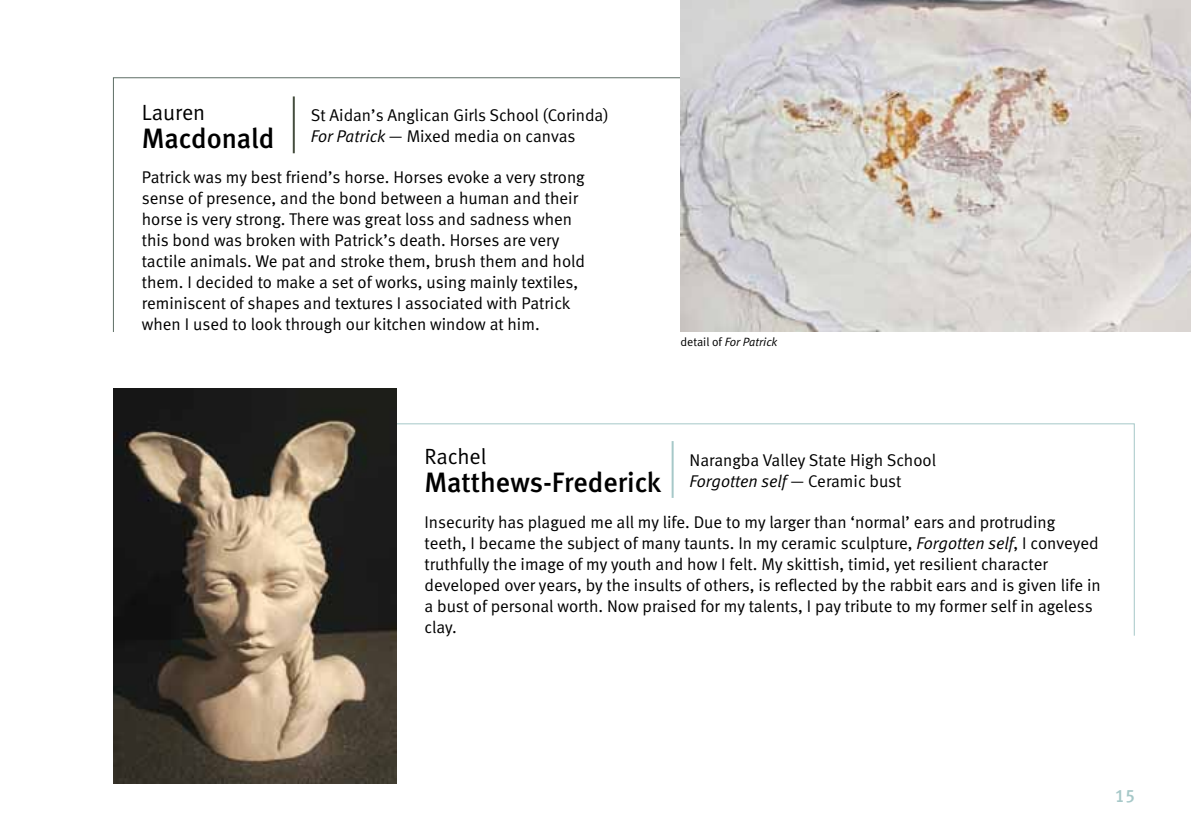
<style>
.page{position:relative;width:1191px;height:840px;background:#fff}
.page>*{position:absolute;margin:0;border:0;box-sizing:border-box;transform-origin:0 0}
.t1{font:28px "Meta Medium LF";color:#000}
.t2{font:22px "Meta Normal LF";color:#000}
.t3{font:18px "Meta Medium LF";color:#a6c8c8}
.t4{font:17px/21px "Meta Normal LF";color:#000}
.t5{font:italic 12px "Meta Normal LF";color:#000}
.s1{font-style:italic}
.s2{font-style:normal}
</style>
<div class="page">
<svg style="left:112px;top:77px;width:569px;height:255px"></svg>
<svg style="left:397px;top:423px;width:738px;height:213px"></svg>
<hr style="left:293px;top:96px;width:2px;height:57px;background:#444d3e">
<hr style="left:671px;top:441px;width:2px;height:56px;background:#a6c8c8">
<img style="left:680px;top:0;width:511px;height:331px">
<img style="left:113px;top:388px;width:284px;height:394px">
<p class="t2" style="left:142px;top:99px;width:65px">Lauren</p>
<h1 class="t1" style="left:142px;top:122px;width:134px">Macdonald</h1>
<p class="t4" style="left:311px;top:104px;width:299px">St Aidan’s Anglican Girls School (Corinda)<br><span class="s1">For Patrick</span> — Mixed media on canvas</p>
<p class="t4" style="left:142px;top:167px;width:445px">Patrick was my best friend’s horse. Horses evoke a very strong sense of presence, and the bond between a human and their horse is very strong. There was great loss and sadness when this bond was broken with Patrick’s death. Horses are very tactile animals. We pat and stroke them, brush them and hold them. I decided to make a set of works, using mainly textiles, reminiscent of shapes and textures I associated with Patrick when I used to look through our kitchen window at him.</p>
<p class="t5" style="left:680px;top:334px;width:98px"><span class="s2">detail of</span> For Patrick</p>
<p class="t2" style="left:424px;top:443px;width:64px">Rachel</p>
<h1 class="t1" style="left:424px;top:466px;width:238px">Matthews-Frederick</h1>
<p class="t4" style="left:689px;top:449px;width:248px">Narangba Valley State High School<br><span class="s1">Forgotten self</span> — Ceramic bust</p>
<p class="t4" style="left:424px;top:511px;width:678px">Insecurity has plagued me all my life. Due to my larger than ‘normal’ ears and protruding teeth, I became the subject of many taunts. In my ceramic sculpture, <span class="s1">Forgotten self</span>, I conveyed truthfully the image of my youth and how I felt. My skittish, timid, yet resilient character developed over years, by the insults of others, is reflected by the rabbit ears and is given life in a bust of personal worth. Now praised for my talents, I pay tribute to my former self in ageless clay.</p>
<p class="t3" style="left:1115px;top:785px;width:22px">15</p>
</div>
